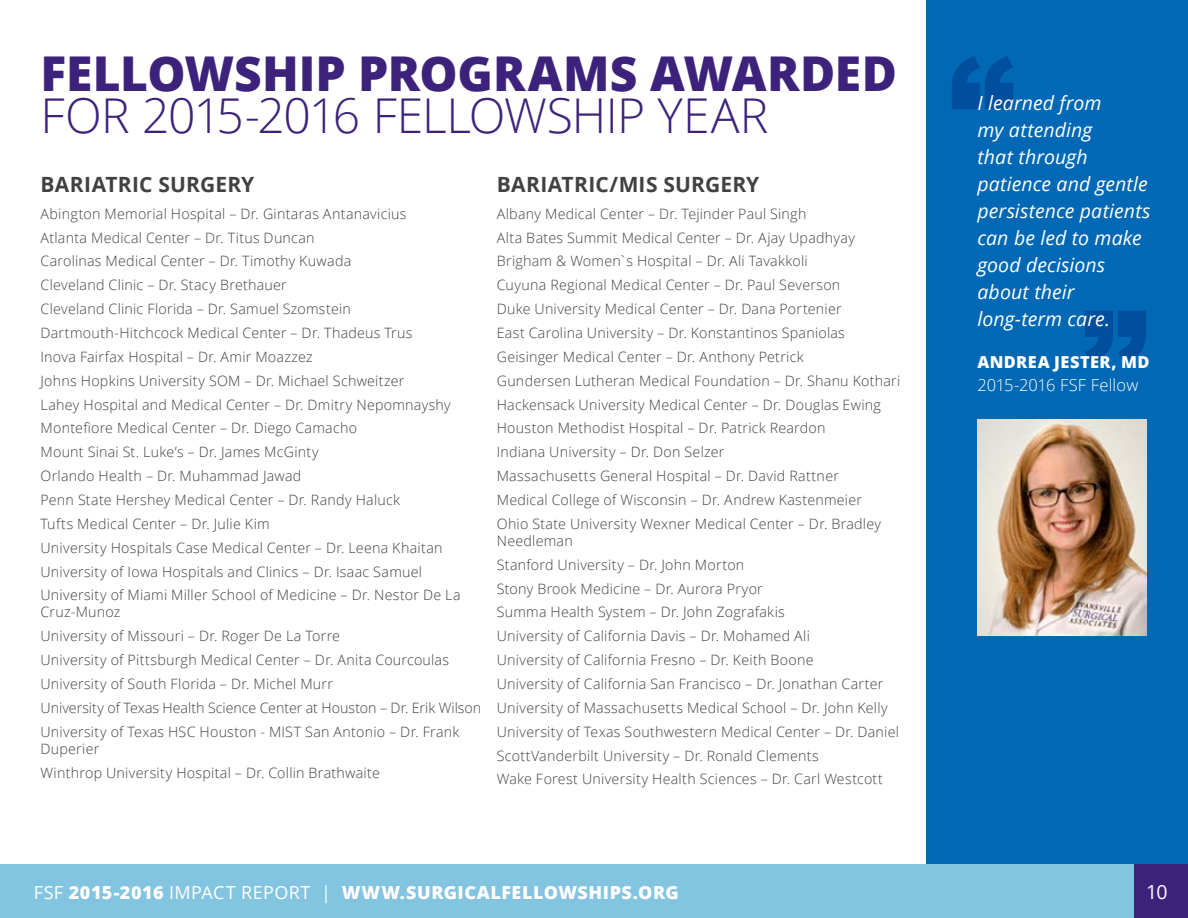
<style>
.page{position:relative;width:1188px;height:918px;background:#fff}
.page>*{position:absolute;margin:0;border:0;box-sizing:border-box;transform-origin:0 0}
.header_01{font:300 48px/42px "Open Sans";letter-spacing:-.02em;color:#3d227b}
.header_02{font:700 21px "Open Sans";letter-spacing:.01em;color:#414042}
.quotes{font:italic 19.5px/27px "Open Sans";letter-spacing:.005em;color:#fff}
.t1{font:19.5px "Open Sans";color:#fff}
.t2{font:800 18px "Open Sans";letter-spacing:.03em;color:#fff}
.body{font:300 16.5px/22.5px "Open Sans";color:#fff}
.body_small{font:300 14.25px/17.1px "Open Sans";letter-spacing:.02em;color:#414042}
.body_small-2{font:300 14.25px "Open Sans";color:#414042}
.s1{font-weight:800}
.s2{font-weight:400}
</style>
<div class="page">
<div style="left:0;top:864px;width:1188px;height:54px;background:#83c4e0"></div>
<div style="left:1134px;top:864px;width:54px;height:54px;background:#3d227b"></div>
<div style="left:926px;top:0;width:262px;height:864px;background:#0068b4"></div>
<svg style="left:952px;top:56px;width:61px;height:53px"></svg>
<svg style="left:1085px;top:311px;width:61px;height:53px"></svg>
<img style="left:977px;top:420px;width:169px;height:216px">
<p class="header_01" style="left:40px;top:51px;width:858px"><span class="s1">FELLOWSHIP PROGRAMS AWARDED<br></span>FOR 2015-2016 FELLOWSHIP YEAR</p>
<p class="header_02" style="left:40px;top:169px;width:215px">BARIATRIC SURGERY</p>
<p class="body_small" style="left:40px;top:205px;width:367px">Abington Memorial Hospital – Dr. Gintaras Antanavicius</p>
<p class="body_small" style="left:40px;top:229px;width:276px">Atlanta Medical Center – Dr. Titus Duncan</p>
<p class="body_small" style="left:40px;top:252px;width:312px">Carolinas Medical Center – Dr. Timothy Kuwada</p>
<p class="body_small" style="left:40px;top:276px;width:248px">Cleveland Clinic – Dr. Stacy Brethauer</p>
<p class="body_small" style="left:40px;top:300px;width:312px">Cleveland Clinic Florida – Dr. Samuel Szomstein</p>
<p class="body_small" style="left:40px;top:324px;width:374px">Dartmouth-Hitchcock Medical Center – Dr. Thadeus Trus</p>
<p class="body_small" style="left:40px;top:348px;width:274px">Inova Fairfax Hospital – Dr. Amir Moazzez</p>
<p class="body_small" style="left:40px;top:372px;width:365px">Johns Hopkins University SOM – Dr. Michael Schweitzer</p>
<p class="body_small" style="left:40px;top:395px;width:412px">Lahey Hospital and Medical Center – Dr. Dmitry Nepomnayshy</p>
<p class="body_small" style="left:40px;top:419px;width:318px">Montefiore Medical Center – Dr. Diego Camacho</p>
<p class="body_small" style="left:40px;top:443px;width:280px">Mount Sinai St. Luke’s – Dr. James McGinty</p>
<p class="body_small" style="left:40px;top:467px;width:262px">Orlando Health – Dr. Muhammad Jawad</p>
<p class="body_small" style="left:40px;top:491px;width:361px">Penn State Hershey Medical Center – Dr. Randy Haluck</p>
<p class="body_small" style="left:40px;top:515px;width:231px">Tufts Medical Center – Dr. Julie Kim</p>
<p class="body_small" style="left:40px;top:539px;width:404px">University Hospitals Case Medical Center – Dr. Leena Khaitan</p>
<p class="body_small" style="left:40px;top:562px;width:383px">University of Iowa Hospitals and Clinics – Dr. Isaac Samuel</p>
<p class="body_small" style="left:40px;top:586px;width:422px">University of Miami Miller School of Medicine – Dr. Nestor De La<br>Cruz-Munoz</p>
<p class="body_small" style="left:40px;top:627px;width:301px">University of Missouri – Dr. Roger De La Torre</p>
<p class="body_small" style="left:40px;top:651px;width:410px">University of Pittsburgh Medical Center – Dr. Anita Courcoulas</p>
<p class="body_small" style="left:40px;top:675px;width:294px">University of South Florida – Dr. Michel Murr</p>
<p class="body_small-2" style="left:40px;top:698px;width:442px">University of Texas Health Science Center at Houston – Dr. Erik Wilson</p>
<p class="body_small" style="left:40px;top:723px;width:420px">University of Texas HSC Houston - MIST San Antonio – Dr. Frank<br>Duperier</p>
<p class="body_small" style="left:40px;top:764px;width:341px">Winthrop University Hospital – Dr. Collin Brathwaite</p>
<p class="header_02" style="left:497px;top:169px;width:264px">BARIATRIC/MIS SURGERY</p>
<p class="body_small" style="left:497px;top:205px;width:311px">Albany Medical Center – Dr. Tejinder Paul Singh</p>
<p class="body_small" style="left:497px;top:229px;width:360px">Alta Bates Summit Medical Center – Dr. Ajay Upadhyay</p>
<p class="body_small" style="left:497px;top:252px;width:312px">Brigham &amp; Women`s Hospital – Dr. Ali Tavakkoli</p>
<p class="body_small" style="left:497px;top:276px;width:345px">Cuyuna Regional Medical Center – Dr. Paul Severson</p>
<p class="body_small" style="left:497px;top:300px;width:346px">Duke University Medical Center – Dr. Dana Portenier</p>
<p class="body_small" style="left:497px;top:324px;width:350px">East Carolina University – Dr. Konstantinos Spaniolas</p>
<p class="body_small" style="left:497px;top:348px;width:308px">Geisinger Medical Center – Dr. Anthony Petrick</p>
<p class="body_small" style="left:497px;top:372px;width:405px">Gundersen Lutheran Medical Foundation – Dr. Shanu Kothari</p>
<p class="body_small" style="left:497px;top:395px;width:386px">Hackensack University Medical Center – Dr. Douglas Ewing</p>
<p class="body_small" style="left:497px;top:419px;width:330px">Houston Methodist Hospital – Dr. Patrick Reardon</p>
<p class="body_small" style="left:497px;top:443px;width:229px">Indiana University – Dr. Don Selzer</p>
<p class="body_small" style="left:497px;top:467px;width:344px">Massachusetts General Hospital – Dr. David Rattner</p>
<p class="body_small" style="left:497px;top:491px;width:367px">Medical College of Wisconsin – Dr. Andrew Kastenmeier</p>
<p class="body_small" style="left:497px;top:515px;width:386px">Ohio State University Wexner Medical Center – Dr. Bradley<br>Needleman</p>
<p class="body_small" style="left:497px;top:556px;width:249px">Stanford University – Dr. John Morton</p>
<p class="body_small" style="left:497px;top:580px;width:268px">Stony Brook Medicine – Dr. Aurora Pryor</p>
<p class="body_small" style="left:497px;top:603px;width:289px">Summa Health System – Dr. John Zografakis</p>
<p class="body_small" style="left:497px;top:627px;width:315px">University of California Davis – Dr. Mohamed Ali</p>
<p class="body_small" style="left:497px;top:651px;width:318px">University of California Fresno – Dr. Keith Boone</p>
<p class="body_small" style="left:497px;top:675px;width:388px">University of California San Francisco – Dr. Jonathan Carter</p>
<p class="body_small" style="left:497px;top:699px;width:392px">University of Massachusetts Medical School – Dr. John Kelly</p>
<p class="body_small" style="left:497px;top:723px;width:404px">University of Texas Southwestern Medical Center – Dr. Daniel</p>
<p class="body_small" style="left:497px;top:746px;width:324px">ScottVanderbilt University – Dr. Ronald Clements</p>
<p class="body_small" style="left:497px;top:770px;width:388px">Wake Forest University Health Sciences – Dr. Carl Westcott</p>
<p class="quotes" style="left:977px;top:89px;width:175px">I learned from<br>my attending<br>that through patience and gentle persistence patients can be led to make good decisions about their long-term care.</p>
<p class="body" style="left:977px;top:351px;width:174px"><span class="s1">ANDREA JESTER, MD<br></span>2015-2016 FSF Fellow</p>
<p class="t2" style="left:34px;top:879px;width:646px"><span class="s2">FSF</span> 2015-2016 <span class="s2">IMPACT REPORT |</span> WWW.SURGICALFELLOWSHIPS.ORG</p>
<h3 class="t1" style="left:1146px;top:879px;width:23px">10</h3>
</div>
